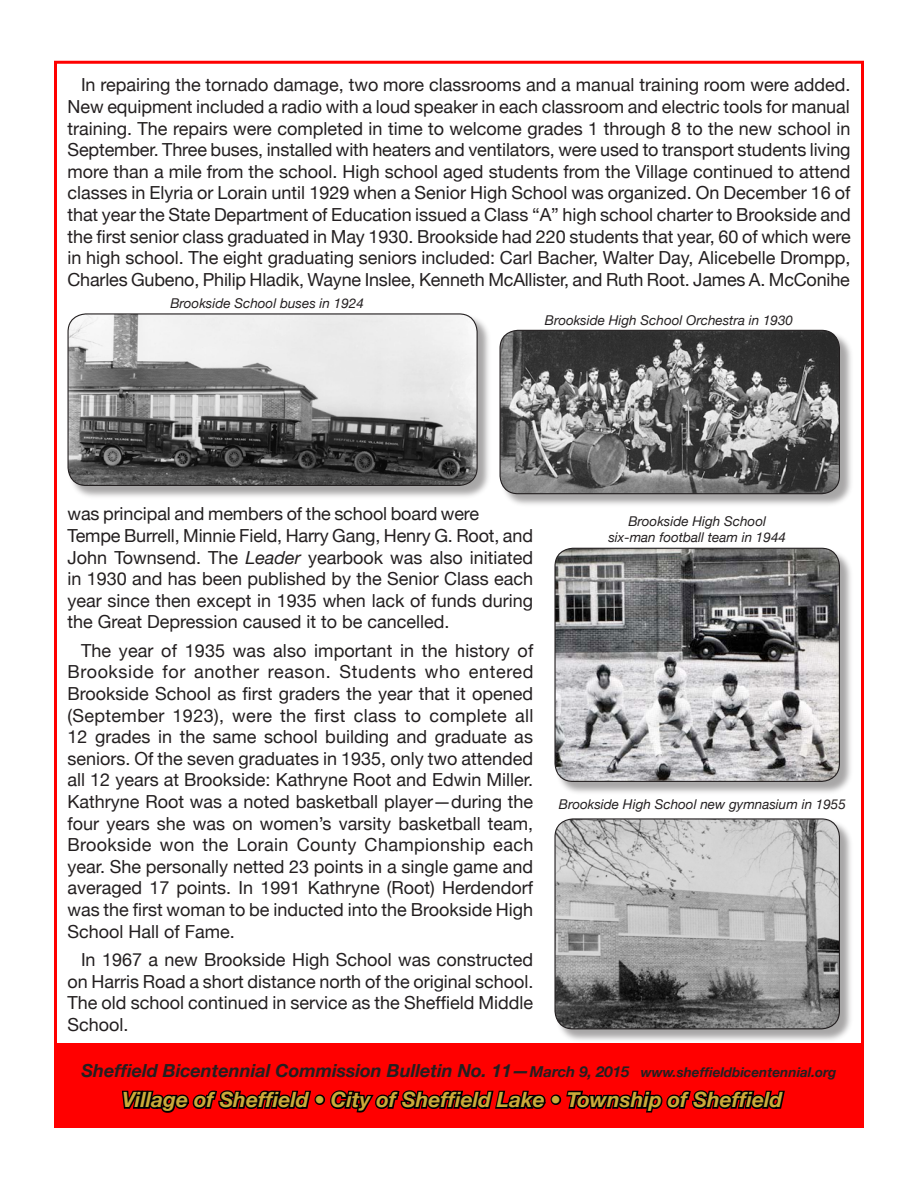
<style>
.page{position:relative;width:918px;height:1188px;background:#fff}
.page>*{position:absolute;margin:0;border:0;box-sizing:border-box;transform-origin:0 0}
.Bulletin_Subtitle{font:italic 700 21px "Helvetica Neue";color:#ccaa39}
.Bulletin_Text{font:18px/21.6px "Helvetica Neue";color:#231f20;text-align:justify}
.BICENTENNIAL_Figure{font:italic 700 18px "Helvetica Neue";color:#231f20}
.Bulletin_Figure_Capt{font:italic 13.5px/16.2px "Helvetica Neue";color:#231f20;text-align:center}
.s1{font-style:italic}
.s2{font-size:15px}
.s3{font-size:13.5px}
</style>
<div class="page">
<div style="left:54px;top:1043px;width:810px;height:84px;background:#f00"></div>
<svg style="left:120px;top:1090px;width:667px;height:38px"></svg>
<div style="left:68px;top:314px;width:424px;height:187px;background:#231f20;opacity:.4"></div>
<img style="left:68px;top:314px;width:409px;height:171px;border-radius:18px">
<div style="left:68px;top:313px;width:410px;height:173px;border:1px solid #231f20;border-radius:18px"></div>
<div style="left:500px;top:330px;width:354px;height:179px;background:#231f20;opacity:.4"></div>
<img style="left:500px;top:330px;width:339px;height:164px;border-radius:18px">
<div style="left:500px;top:330px;width:340px;height:164px;border:1px solid #231f20;border-radius:18px"></div>
<div style="left:555px;top:548px;width:300px;height:249px;background:#231f20;opacity:.4"></div>
<img style="left:555px;top:548px;width:284px;height:233px;border-radius:18px">
<div style="left:554px;top:548px;width:286px;height:234px;border:1px solid #231f20;border-radius:18px"></div>
<div style="left:555px;top:819px;width:300px;height:224px;background:#231f20;opacity:.4"></div>
<img style="left:555px;top:819px;width:284px;height:210px;border-radius:18px">
<div style="left:554px;top:818px;width:286px;height:211px;border:1px solid #231f20;border-radius:18px"></div>
<p class="Bulletin_Text" style="left:68px;top:74px;width:785px;text-indent:14px">In repairing the tornado damage, two more classrooms and a manual training room were added.<br>New equipment included a radio with a loud speaker in each classroom and electric tools for manual training. The repairs were completed in time to welcome grades 1 through 8 to the new school in September. Three buses, installed with heaters and ventilators, were used to transport students living more than a mile from the school. High school aged students from the Village continued to attend classes in Elyria or Lorain until 1929 when a Senior High School was organized. On December 16 of that year the State Department of Education issued a Class “A” high school charter to Brookside and the first senior class graduated in May 1930. Brookside had 220 students that year, 60 of which were in high school. The eight graduating seniors included: Carl Bacher, Walter Day, Alicebelle Drompp, Charles Gubeno, Philip Hladik, Wayne Inslee, Kenneth McAllister, and Ruth Root. James A. McConihe</p>
<p class="Bulletin_Figure_Capt" style="left:170px;top:295px;width:195px">Brookside School buses in 1924</p>
<p class="Bulletin_Figure_Capt" style="left:545px;top:312px;width:250px">Brookside High School Orchestra in 1930</p>
<p class="Bulletin_Text" style="left:68px;top:503px;width:467px;text-align:left">was principal and members of the school board were Tempe Burrell, Minnie Field, Harry Gang, Henry G. Root, and John Townsend. The <span class="s1">Leader</span> yearbook was also initiated in 1930 and has been published by the Senior Class each year since then except in 1935 when lack of funds during the Great Depression caused it to be cancelled.</p>
<p class="Bulletin_Text" style="left:68px;top:639px;width:468px;text-indent:14px">The year of 1935 was also important in the history of Brookside for another reason. Students who entered Brookside School as first graders the year that it opened (September 1923), were the first class to complete all 12 grades in the same school building and graduate as seniors. Of the seven graduates in 1935, only two attended all 12 years at Brookside: Kathryne Root and Edwin Miller.<br>Kathryne Root was a noted basketball player—during the four years she was on women’s varsity basketball team, Brookside won the Lorain County Championship each year. She personally netted 23 points in a single game and averaged 17 points. In 1991 Kathryne (Root) Herdendorf was the first woman to be inducted into the Brookside High School Hall of Fame.</p>
<p class="Bulletin_Text" style="left:68px;top:949px;width:468px;text-indent:14px">In 1967 a new Brookside High School was constructed on Harris Road a short distance north of the original school.<br>The old school continued in service as the Sheffield Middle School.</p>
<p class="Bulletin_Figure_Capt" style="left:608px;top:513px;width:179px">Brookside High School six-man football team in 1944</p>
<p class="Bulletin_Figure_Capt" style="left:559px;top:796px;width:289px">Brookside High School new gymnasium in 1955</p>
<p class="BICENTENNIAL_Figure" style="left:82px;top:1060px;width:756px">Sheffield Bicentennial Commission Bulletin No. 11—<span class="s2">March 9, 2015</span> <span class="s3">www.sheffieldbicentennial.org</span></p>
<p class="Bulletin_Subtitle" style="left:122px;top:1087px;width:662px">Village of Sheffield • City of Sheffield Lake • Township of Sheffield</p>
</div>
